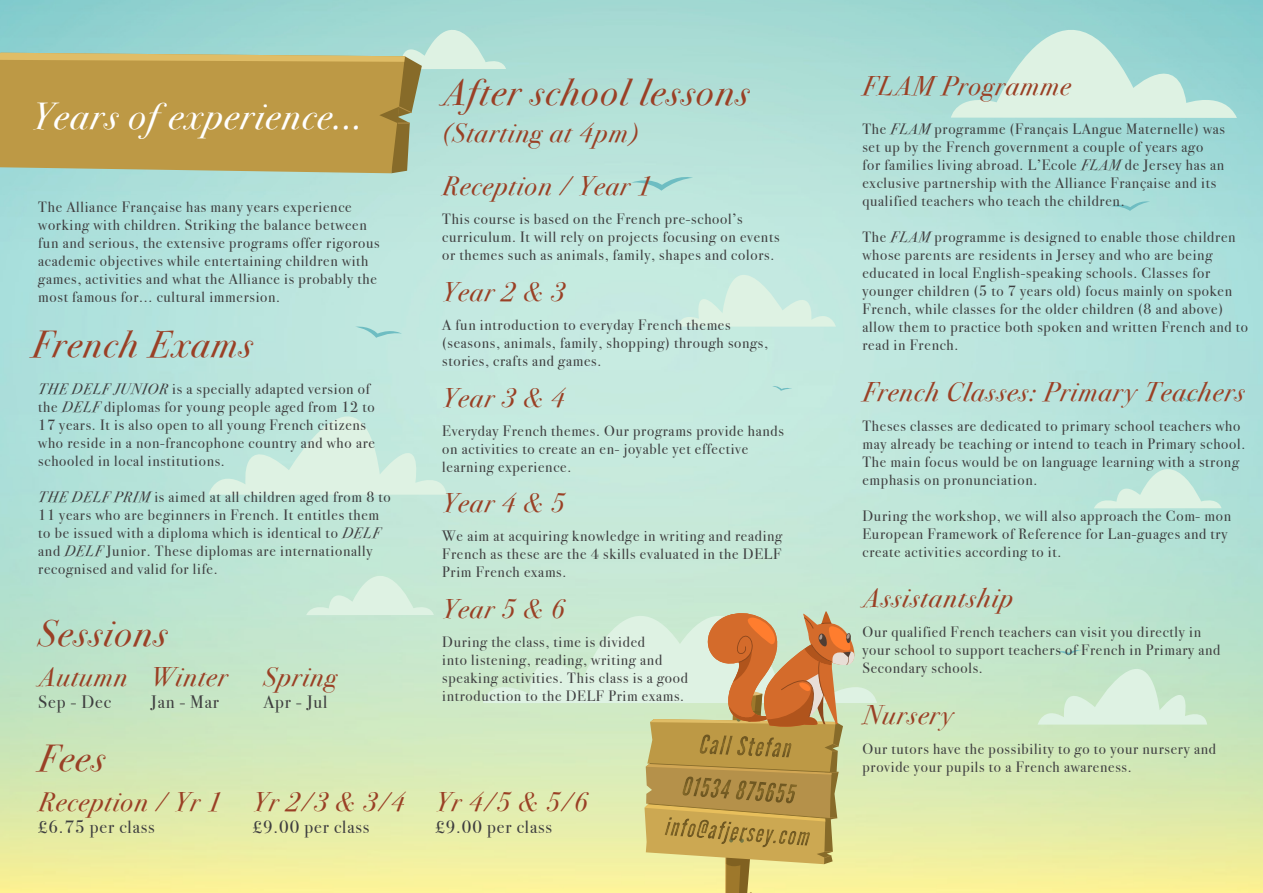
<style>
.page{position:relative;width:1263px;height:893px;background:#fff}
.page>*{position:absolute;margin:0;border:0;box-sizing:border-box;transform-origin:0 0}
.t1{font:italic 37.5px "Bodoni Svty Two ITCTT";letter-spacing:.05em;color:#9a4026}
.t2{font:italic 37.5px "Bodoni Svty Two ITCTT";letter-spacing:.05em;color:#fff}
.t3{font:italic 27px "Bodoni Svty Two ITCTT";letter-spacing:.05em;color:#9a4025}
.t4{font:18px "Bodoni Svty Two ITCTT";letter-spacing:.05em;color:#3e3e3f}
.t5{font:15px/18px "Bodoni Svty Two ITCTT";letter-spacing:.05em;color:#3e3e3f}
.s1{font-style:italic}
</style>
<div class="page">
<svg style="left:306px;top:540px;width:128px;height:75px;background:#c9ead8"></svg>
<svg style="left:951px;top:0;width:286px;height:118px;background:#b0ded7"></svg>
<svg style="left:1178px;top:396px;width:20px;height:6px"></svg>
<svg style="left:1110px;top:199px;width:40px;height:12px"></svg>
<svg style="left:355px;top:325px;width:47px;height:13px"></svg>
<svg style="left:678px;top:228px;width:158px;height:99px;background:#c9ebe0"></svg>
<svg style="left:208px;top:346px;width:239px;height:149px;background:#c6e9df"></svg>
<svg style="left:1037px;top:619px;width:170px;height:106px;background:#c7e7cf"></svg>
<svg style="left:483px;top:565px;width:394px;height:138px;background:#ccead5"></svg>
<svg style="left:1094px;top:433px;width:127px;height:75px;background:#bde5db"></svg>
<svg style="left:631px;top:173px;width:62px;height:18px"></svg>
<svg style="left:772px;top:385px;width:20px;height:6px"></svg>
<svg style="left:0;top:0;width:506px;height:173px;background:#b0b686"></svg>
<svg style="left:644px;top:609px;width:213px;height:284px;background:#cab072"></svg>
<p class="t2" style="left:32px;top:84px;width:332px">Years of experience...</p>
<p class="t5" style="left:38px;top:196px;width:343px">The Alliance Française has many years experience working with children. Striking the balance between fun and serious, the extensive programs offer rigorous academic objectives while entertaining children with games, activities and what the Alliance is probably the most famous for... cultural immersion.</p>
<p class="t1" style="left:32px;top:312px;width:222px">French Exams</p>
<p class="t5" style="left:38px;top:378px;width:338px"><span class="s1">THE DELF JUNIOR</span> is a specially adapted version of the <span class="s1">DELF</span> diplomas for young people aged from 12 to 17 years. It is also open to all young French citizens who reside in a non-francophone country and who are schooled in local institutions.</p>
<p class="t5" style="left:38px;top:486px;width:354px"><span class="s1">THE DELF PRIM</span> is aimed at all children aged from 8 to 11 years who are beginners in French. It entitles them to be issued with a diploma which is identical to <span class="s1">DELF </span>and <span class="s1">DELF</span> Junior. These diplomas are internationally recognised and valid for life.</p>
<p class="t1" style="left:38px;top:601px;width:130px">Sessions</p>
<p class="t3" style="left:38px;top:653px;width:90px">Autumn</p>
<p class="t4" style="left:38px;top:687px;width:74px">Sep - Dec</p>
<p class="t3" style="left:151px;top:653px;width:78px">Winter</p>
<p class="t4" style="left:151px;top:687px;width:70px">Jan - Mar</p>
<p class="t1" style="left:38px;top:725px;width:68px">Fees</p>
<p class="t3" style="left:38px;top:779px;width:184px">Reception / Yr 1</p>
<p class="t4" style="left:38px;top:812px;width:118px">£6.75 per class</p>
<p class="t3" style="left:263px;top:653px;width:75px">Spring</p>
<p class="t4" style="left:263px;top:687px;width:66px">Apr - Jul</p>
<p class="t3" style="left:253px;top:779px;width:153px">Yr 2/3 &amp; 3/4</p>
<p class="t4" style="left:253px;top:812px;width:118px">£9.00 per class</p>
<p class="t1" style="left:442px;top:59px;width:308px">After school lessons</p>
<p class="t3" style="left:442px;top:109px;width:197px">(Starting at 4pm)</p>
<p class="t3" style="left:442px;top:163px;width:210px">Reception / Year 1</p>
<p class="t5" style="left:442px;top:209px;width:339px">This course is based on the French pre-school’s curriculum. It will rely on projects focusing on events or themes such as animals, family, shapes and colors.</p>
<p class="t3" style="left:442px;top:268px;width:124px">Year 2 &amp; 3</p>
<p class="t5" style="left:442px;top:314px;width:327px">A fun introduction to everyday French themes (seasons, animals, family, shopping) through songs, stories, crafts and games.</p>
<p class="t3" style="left:442px;top:374px;width:124px">Year 3 &amp; 4</p>
<p class="t5" style="left:442px;top:420px;width:343px">Everyday French themes. Our programs provide hands on activities to create an en- joyable yet effective learning experience.</p>
<p class="t3" style="left:442px;top:480px;width:124px">Year 4 &amp; 5</p>
<p class="t5" style="left:442px;top:526px;width:342px;text-align:justify">We aim at acquiring knowledge in writing and reading French as these are the 4 skills evaluated in the DELF Prim French exams.</p>
<p class="t3" style="left:442px;top:585px;width:124px">Year 5 &amp; 6</p>
<p class="t5" style="left:442px;top:631px;width:247px">During the class, time is divided<br>into listening, reading, writing and speaking activities. This class is a good introduction to the DELF Prim exams.</p>
<p class="t3" style="left:436px;top:779px;width:154px">Yr 4/5 &amp; 5/6</p>
<p class="t4" style="left:436px;top:812px;width:118px">£9.00 per class</p>
<p class="t3" style="left:862px;top:62px;width:210px">FLAM Programme</p>
<p class="t5" style="left:862px;top:119px;width:364px">The <span class="s1">FLAM</span> programme (Français LAngue Maternelle) was set up by the French government a couple of years ago<br>for families living abroad. L’Ecole <span class="s1">FLAM</span> de Jersey has an exclusive partnership with the Alliance Française and its qualified teachers who teach the children.</p>
<p class="t5" style="left:862px;top:227px;width:387px">The <span class="s1">FLAM</span> programme is designed to enable those children whose parents are residents in Jersey and who are being educated in local English-speaking schools. Classes for younger children (5 to 7 years old) focus mainly on spoken French, while classes for the older children (8 and above) allow them to practice both spoken and written French and to read in French.</p>
<p class="t3" style="left:862px;top:368px;width:383px">French Classes: Primary Teachers</p>
<p class="t5" style="left:862px;top:415px;width:384px">Theses classes are dedicated to primary school teachers who may already be teaching or intend to teach in Primary school.<br>The main focus would be on language learning with a strong emphasis on pronunciation.</p>
<p class="t5" style="left:862px;top:505px;width:370px">During the workshop, we will also approach the Com- mon<br>European Framework of Reference for Lan-guages and try create activities according to it.</p>
<p class="t3" style="left:862px;top:574px;width:152px">Assistantship</p>
<p class="t5" style="left:862px;top:621px;width:359px">Our qualified French teachers can visit you directly in your school to support teachers of French in Primary and<br>Secondary schools.</p>
<p class="t3" style="left:862px;top:691px;width:92px">Nursery</p>
<p class="t5" style="left:862px;top:738px;width:355px">Our tutors have the possibility to go to your nursery and provide your pupils to a French awareness.</p>
</div>
